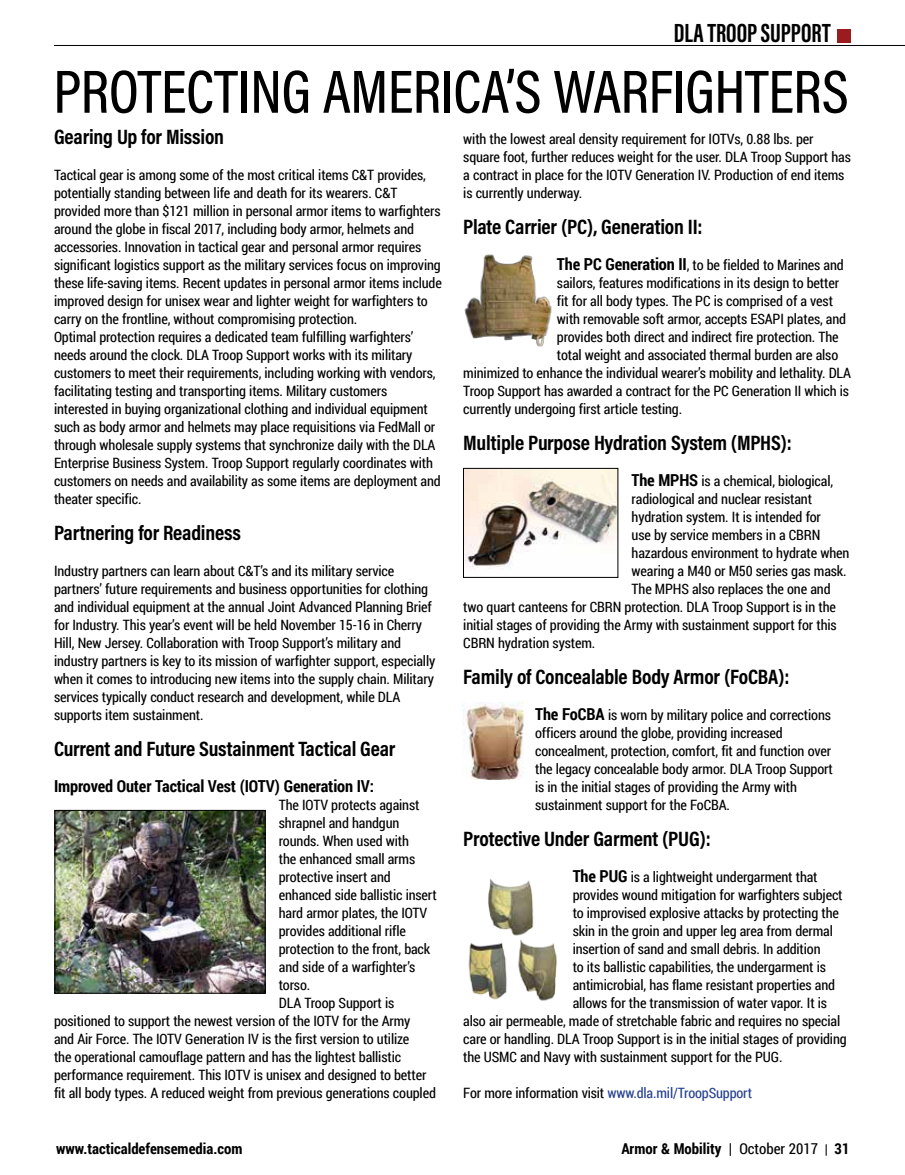
<style>
.page{position:relative;width:905px;height:1175px;background:#fff}
.page>*{position:absolute;margin:0;border:0;box-sizing:border-box;transform-origin:0 0}
.t1{font:500 61.5px "Acumin Pro Cond";letter-spacing:-.01em;color:#000}
.t2{font:700 27px "Acumin Pro Extra Cond";color:#000}
.t3{font:700 21px "Acumin Pro Cond";letter-spacing:-.01em;color:#000}
.t4{font:700 16.5px "Roboto Condensed";letter-spacing:-.01em;color:#000}
.t5{font:700 15px "Roboto Condensed";color:#000}
.t6{font:14.25px/18px "Roboto Condensed";letter-spacing:-.01em;color:#000}
.t7{font:14.25px "Roboto Condensed";letter-spacing:-.01em;color:#25408f}
.s1{font-weight:700;font-size:16.5px}
.s2{color:#000}
.s3{font-weight:400}
.s4{font-size:13.5px}
</style>
<div class="page">
<img style="left:57px;top:812px;width:206px;height:179px">
<div style="left:55px;top:810px;width:210px;height:183px;border:1px solid #000"></div>
<img style="left:465px;top:470px;width:151px;height:99px">
<div style="left:463px;top:468px;width:155px;height:109px;border:1px solid #000"></div>
<img style="left:464px;top:254px;width:88px;height:93px">
<img style="left:468px;top:878px;width:89px;height:123px">
<img style="left:462px;top:702px;width:63px;height:77px">
<div style="left:837px;top:29px;width:13px;height:13px;background:#9a1c1f"></div>
<hr style="left:54px;top:45px;width:850px;height:1px;background:#000">
<h2 class="t2" style="left:673px;top:17px;width:158px">DLA TROOP SUPPORT</h2>
<h1 class="t1" style="left:53px;top:52px;width:797px">PROTECTING AMERICA’S WARFIGHTERS</h1>
<h3 class="t3" style="left:54px;top:123px;width:172px">Gearing Up for Mission</h3>
<p class="t6" style="left:54px;top:165px;width:389px">Tactical gear is among some of the most critical items C&amp;T provides, potentially standing between life and death for its wearers. C&amp;T provided more than $121 million in personal armor items to warfighters around the globe in fiscal 2017, including body armor, helmets and accessories. Innovation in tactical gear and personal armor requires significant logistics support as the military services focus on improving these life-saving items. Recent updates in personal armor items include improved design for unisex wear and lighter weight for warfighters to carry on the frontline, without compromising protection.<br>Optimal protection requires a dedicated team fulfilling warfighters’ needs around the clock. DLA Troop Support works with its military customers to meet their requirements, including working with vendors, facilitating testing and transporting items. Military customers interested in buying organizational clothing and individual equipment such as body armor and helmets may place requisitions via FedMall or through wholesale supply systems that synchronize daily with the DLA Enterprise Business System. Troop Support regularly coordinates with customers on needs and availability as some items are deployment and theater specific.</p>
<h3 class="t3" style="left:54px;top:519px;width:188px">Partnering for Readiness</h3>
<p class="t6" style="left:54px;top:561px;width:383px">Industry partners can learn about C&amp;T’s and its military service partners’ future requirements and business opportunities for clothing and individual equipment at the annual Joint Advanced Planning Brief for Industry. This year’s event will be held November 15-16 in Cherry Hill, New Jersey. Collaboration with Troop Support’s military and industry partners is key to its mission of warfighter support, especially when it comes to introducing new items into the supply chain. Military services typically conduct research and development, while DLA supports item sustainment.</p>
<h3 class="t3" style="left:54px;top:735px;width:343px">Current and Future Sustainment Tactical Gear</h3>
<p class="t4" style="left:54px;top:775px;width:321px">Improved Outer Tactical Vest (IOTV) Generation IV:</p>
<p class="t6" style="left:279px;top:795px;width:142px">The IOTV protects against</p>
<p class="t6" style="left:279px;top:813px;width:122px">shrapnel and handgun</p>
<p class="t6" style="left:279px;top:831px;width:132px">rounds. When used with</p>
<p class="t6" style="left:279px;top:849px;width:138px">the enhanced small arms</p>
<p class="t6" style="left:279px;top:867px;width:113px">protective insert and</p>
<p class="t6" style="left:279px;top:885px;width:159px">enhanced side ballistic insert</p>
<p class="t6" style="left:279px;top:903px;width:150px">hard armor plates, the IOTV</p>
<p class="t6" style="left:279px;top:921px;width:129px">provides additional rifle</p>
<p class="t6" style="left:279px;top:939px;width:153px">protection to the front, back</p>
<p class="t6" style="left:279px;top:957px;width:138px">and side of a warfighter’s</p>
<p class="t6" style="left:279px;top:975px;width:33px">torso.</p>
<p class="t6" style="left:279px;top:993px;width:117px">DLA Troop Support is</p>
<p class="t6" style="left:54px;top:1011px;width:358px">positioned to support the newest version of the IOTV for the Army</p>
<p class="t6" style="left:54px;top:1029px;width:357px">and Air Force. The IOTV Generation IV is the first version to utilize</p>
<p class="t6" style="left:54px;top:1047px;width:348px">the operational camouflage pattern and has the lightest ballistic</p>
<p class="t6" style="left:54px;top:1065px;width:374px">performance requirement. This IOTV is unisex and designed to better</p>
<p class="t6" style="left:54px;top:1083px;width:383px">fit all body types. A reduced weight from previous generations coupled</p>
<p class="t6" style="left:463px;top:129px;width:389px">with the lowest areal density requirement for IOTVs, 0.88 lbs. per square foot, further reduces weight for the user. DLA Troop Support has a contract in place for the IOTV Generation IV. Production of end items is currently underway.</p>
<h3 class="t3" style="left:463px;top:213px;width:240px">Plate Carrier (PC), Generation II:</h3>
<p class="t6" style="left:557px;top:255px;width:288px"><span class="s1">The PC Generation II</span>, to be fielded to Marines and</p>
<p class="t6" style="left:557px;top:273px;width:283px">sailors, features modifications in its design to better</p>
<p class="t6" style="left:557px;top:291px;width:277px">fit for all body types. The PC is comprised of a vest</p>
<p class="t6" style="left:557px;top:309px;width:291px">with removable soft armor, accepts ESAPI plates, and</p>
<p class="t6" style="left:557px;top:327px;width:283px">provides both direct and indirect fire protection. The</p>
<p class="t6" style="left:557px;top:345px;width:283px">total weight and associated thermal burden are also</p>
<p class="t6" style="left:463px;top:363px;width:389px">minimized to enhance the individual wearer’s mobility and lethality. DLA</p>
<p class="t6" style="left:463px;top:381px;width:387px">Troop Support has awarded a contract for the PC Generation II which is</p>
<p class="t6" style="left:463px;top:399px;width:220px">currently undergoing first article testing.</p>
<h3 class="t3" style="left:463px;top:429px;width:330px">Multiple Purpose Hydration System (MPHS):</h3>
<p class="t6" style="left:631px;top:471px;width:203px"><span class="s1">The MPHS</span> is a chemical, biological,</p>
<p class="t6" style="left:631px;top:489px;width:182px">radiological and nuclear resistant</p>
<p class="t6" style="left:631px;top:507px;width:191px">hydration system. It is intended for</p>
<p class="t6" style="left:631px;top:525px;width:190px">use by service members in a CBRN</p>
<p class="t6" style="left:631px;top:543px;width:219px">hazardous environment to hydrate when</p>
<p class="t6" style="left:631px;top:561px;width:216px">wearing a M40 or M50 series gas mask.</p>
<p class="t6" style="left:631px;top:579px;width:200px">The MPHS also replaces the one and</p>
<p class="t6" style="left:463px;top:597px;width:374px">two quart canteens for CBRN protection. DLA Troop Support is in the</p>
<p class="t6" style="left:463px;top:615px;width:375px">initial stages of providing the Army with sustainment support for this</p>
<p class="t6" style="left:463px;top:633px;width:133px">CBRN hydration system.</p>
<h3 class="t3" style="left:463px;top:663px;width:328px">Family of Concealable Body Armor (FoCBA):</h3>
<p class="t6" style="left:535px;top:705px;width:299px"><span class="s1">The FoCBA</span> is worn by military police and corrections officers around the globe, providing increased concealment, protection, comfort, fit and function over the legacy concealable body armor. DLA Troop Support is in the initial stages of providing the Army with sustainment support for the FoCBA.</p>
<h3 class="t3" style="left:463px;top:825px;width:249px">Protective Under Garment (PUG):</h3>
<p class="t6" style="left:572px;top:867px;width:246px"><span class="s1">The PUG</span> is a lightweight undergarment that</p>
<p class="t6" style="left:572px;top:885px;width:271px">provides wound mitigation for warfighters subject</p>
<p class="t6" style="left:572px;top:903px;width:268px">to improvised explosive attacks by protecting the</p>
<p class="t6" style="left:572px;top:921px;width:262px">skin in the groin and upper leg area from dermal</p>
<p class="t6" style="left:572px;top:939px;width:249px">insertion of sand and small debris. In addition</p>
<p class="t6" style="left:572px;top:957px;width:255px">to its ballistic capabilities, the undergarment is</p>
<p class="t6" style="left:572px;top:975px;width:264px">antimicrobial, has flame resistant properties and</p>
<p class="t6" style="left:572px;top:993px;width:256px">allows for the transmission of water vapor. It is</p>
<p class="t6" style="left:463px;top:1011px;width:378px">also air permeable, made of stretchable fabric and requires no special</p>
<p class="t6" style="left:463px;top:1029px;width:385px">care or handling. DLA Troop Support is in the initial stages of providing</p>
<p class="t6" style="left:463px;top:1047px;width:320px">the USMC and Navy with sustainment support for the PUG.</p>
<p class="t7" style="left:463px;top:1083px;width:290px"><span class="s2">For more information visit</span> www.dla.mil/TroopSupport</p>
<p class="t5" style="left:56px;top:1137px;width:188px">www.tacticaldefensemedia.com</p>
<p class="t5" style="left:621px;top:1137px;width:230px">Armor &amp; Mobility | <span class="s3">October 2017</span> <span class="s4">|</span> 31</p>
</div>
